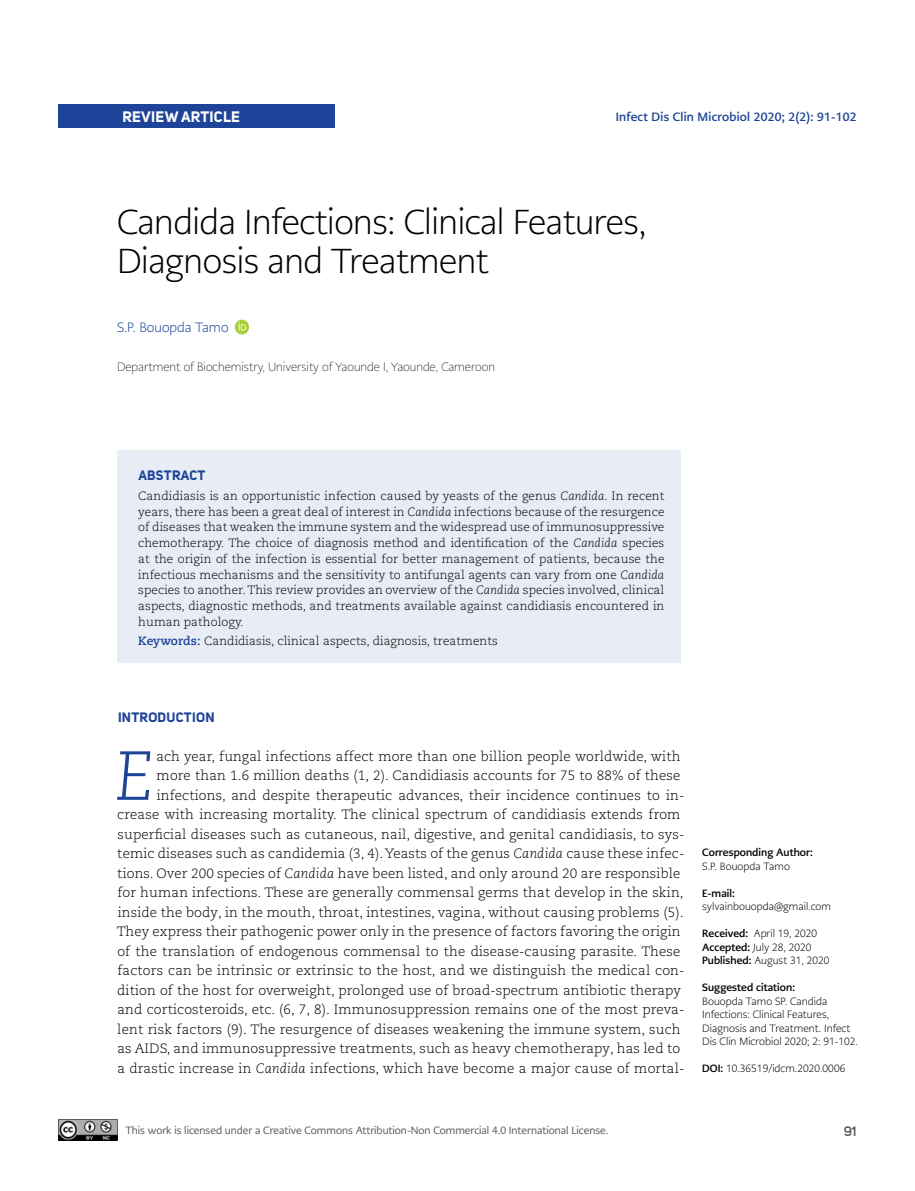
<style>
.page{position:relative;width:915px;height:1191px;background:#fff}
.page>*{position:absolute;margin:0;border:0;box-sizing:border-box;transform-origin:0 0}
.t1{font:italic 300 69.15px "Caecilia LT Pro 46";color:#1d4498}
.t2{font:300 34.5px/39px "PMN Caecilia Sans Head";letter-spacing:-.01em;color:#000}
.t3{font:700 15px "Uni Sans";letter-spacing:.02em;color:#fff}
.t4{font:300 13.5px "Caecilia LT Pro 45";letter-spacing:.01em;color:#000}
.t5{font:700 13.5px "Uni Sans";letter-spacing:.02em;color:#1d4498}
.t6{font:300 13.5px "PMN Caecilia Sans Head";color:#1d4498}
.t7{font:600 13.5px "Uni Sans";color:#58595b}
.t8{font:300 12px/15.8px "Caecilia LT Pro 45";letter-spacing:.005em;color:#000;text-align:justify}
.t9{font:200 12px "PMN Caecilia Sans Head";color:#000}
.t10{font:700 12px "PMN Caecilia Sans Head";letter-spacing:.02em;color:#1d4498}
.t11{font:300 10.5px/13.5px "PMN Caecilia Sans Head";letter-spacing:.005em;color:#000}
.t12{font:10.5px "PMN Caecilia Sans Head";color:#58595b}
.t13{font:700 10.5px "PMN Caecilia Sans Head";letter-spacing:.005em;color:#000}
.s1{font-family:"Caecilia LT Pro 46";font-style:italic}
.s2{font-family:"Caecilia LT Pro 75";font-weight:700;color:#1d4498}
.s3{font-weight:700}
</style>
<div class="page">
<div style="left:58px;top:104px;width:277px;height:24px;background:#1d4498"></div>
<img style="left:58px;top:1119px;width:59px;height:21px">
<div style="left:117px;top:450px;width:563px;height:212px;background:#e8edf5"></div>
<div style="left:235px;top:320px;width:14px;height:14px;background:#a6cf38;border-radius:50%"></div>
<svg style="left:238px;top:322px;width:8px;height:8px"></svg>
<p class="t3" style="left:122px;top:107px;width:119px">REVIEW ARTICLE</p>
<p class="t10" style="left:615px;top:109px;width:242px">Infect Dis Clin Microbiol 2020; 2(2): 91-102</p>
<h2 class="t2" style="left:117px;top:202px;width:531px">Candida Infections: Clinical Features,<br>Diagnosis and Treatment</h2>
<p class="t6" style="left:117px;top:318px;width:113px">S.P. Bouopda Tamo</p>
<p class="t9" style="left:117px;top:359px;width:379px">Department of Biochemistry, University of Yaounde I, Yaounde, Cameroon</p>
<p class="t5" style="left:138px;top:467px;width:69px">ABSTRACT</p>
<p class="t8" style="left:138px;top:487px;width:527px">Candidiasis is an opportunistic infection caused by yeasts of the genus <span class="s1">Candida</span>. In recent years, there has been a great deal of interest in <span class="s1">Candida</span> infections because of the resurgence of diseases that weaken the immune system and the widespread use of immunosuppressive chemotherapy. The choice of diagnosis method and identification of the <span class="s1">Candida</span> species at the origin of the infection is essential for better management of patients, because the infectious mechanisms and the sensitivity to antifungal agents can vary from one <span class="s1">Candida </span>species to another. This review provides an overview of the <span class="s1">Candida</span> species involved, clinical aspects, diagnostic methods, and treatments available against candidiasis encountered in human pathology.</p>
<p class="t8" style="left:138px;top:633px;width:361px"><span class="s2">Keywords:</span> Candidiasis, clinical aspects, diagnosis, treatments</p>
<p class="t5" style="left:118px;top:708px;width:98px">INTRODUCTION</p>
<h1 class="t1" style="left:115px;top:733px;width:40px">E</h1>
<p class="t4" style="left:156px;top:747px;width:525px">ach year, fungal infections affect more than one billion people worldwide, with</p>
<p class="t4" style="left:156px;top:767px;width:525px">more than 1.6 million deaths (1, 2). Candidiasis accounts for 75 to 88% of these</p>
<p class="t4" style="left:157px;top:786px;width:529px">infections, and despite therapeutic advances, their incidence continues to in-</p>
<p class="t4" style="left:117px;top:806px;width:564px">crease with increasing mortality. The clinical spectrum of candidiasis extends from</p>
<p class="t4" style="left:117px;top:825px;width:568px">superficial diseases such as cutaneous, nail, digestive, and genital candidiasis, to sys-</p>
<p class="t4" style="left:117px;top:845px;width:568px">temic diseases such as candidemia (3, 4). Yeasts of the genus <span class="s1">Candida</span> cause these infec-</p>
<p class="t4" style="left:117px;top:864px;width:564px">tions. Over 200 species of <span class="s1">Candida</span> have been listed, and only around 20 are responsible</p>
<p class="t4" style="left:117px;top:884px;width:567px">for human infections. These are generally commensal germs that develop in the skin,</p>
<p class="t4" style="left:118px;top:903px;width:567px">inside the body, in the mouth, throat, intestines, vagina, without causing problems (5).</p>
<p class="t4" style="left:117px;top:923px;width:565px">They express their pathogenic power only in the presence of factors favoring the origin</p>
<p class="t4" style="left:117px;top:942px;width:564px">of the translation of endogenous commensal to the disease-causing parasite. These</p>
<p class="t4" style="left:117px;top:962px;width:568px">factors can be intrinsic or extrinsic to the host, and we distinguish the medical con-</p>
<p class="t4" style="left:117px;top:981px;width:565px">dition of the host for overweight, prolonged use of broad-spectrum antibiotic therapy</p>
<p class="t4" style="left:117px;top:1001px;width:568px">and corticosteroids, etc. (6, 7, 8). Immunosuppression remains one of the most preva-</p>
<p class="t4" style="left:117px;top:1020px;width:564px">lent risk factors (9). The resurgence of diseases weakening the immune system, such</p>
<p class="t4" style="left:117px;top:1040px;width:564px">as AIDS, and immunosuppressive treatments, such as heavy chemotherapy, has led to</p>
<p class="t4" style="left:117px;top:1059px;width:568px">a drastic increase in <span class="s1">Candida</span> infections, which have become a major cause of mortal-</p>
<p class="t13" style="left:702px;top:845px;width:112px">Corresponding Author:</p>
<p class="t11" style="left:702px;top:859px;width:89px">S.P. Bouopda Tamo</p>
<p class="t13" style="left:702px;top:886px;width:34px">E-mail:</p>
<p class="t11" style="left:702px;top:900px;width:130px">sylvainbouopda@gmail.com</p>
<p class="t11" style="left:702px;top:927px;width:129px"><span class="s3">Received:</span> April 19, 2020<br><span class="s3">Accepted:</span> July 28, 2020<br><span class="s3">Published:</span> August 31, 2020</p>
<p class="t13" style="left:702px;top:980px;width:94px">Suggested citation:</p>
<p class="t11" style="left:702px;top:994px;width:157px">Bouopda Tamo SP. Candida<br>Infections: Clinical Features,<br>Diagnosis and Treatment. Infect<br>Dis Clin Microbiol 2020; 2: 91-102.</p>
<p class="t11" style="left:702px;top:1062px;width:144px"><span class="s3">DOI:</span> 10.36519/idcm.2020.0006</p>
<p class="t12" style="left:125px;top:1123px;width:484px">This work is licensed under a Creative Commons Attribution-Non Commercial 4.0 International License.</p>
<p class="t7" style="left:843px;top:1123px;width:14px">91</p>
</div>
